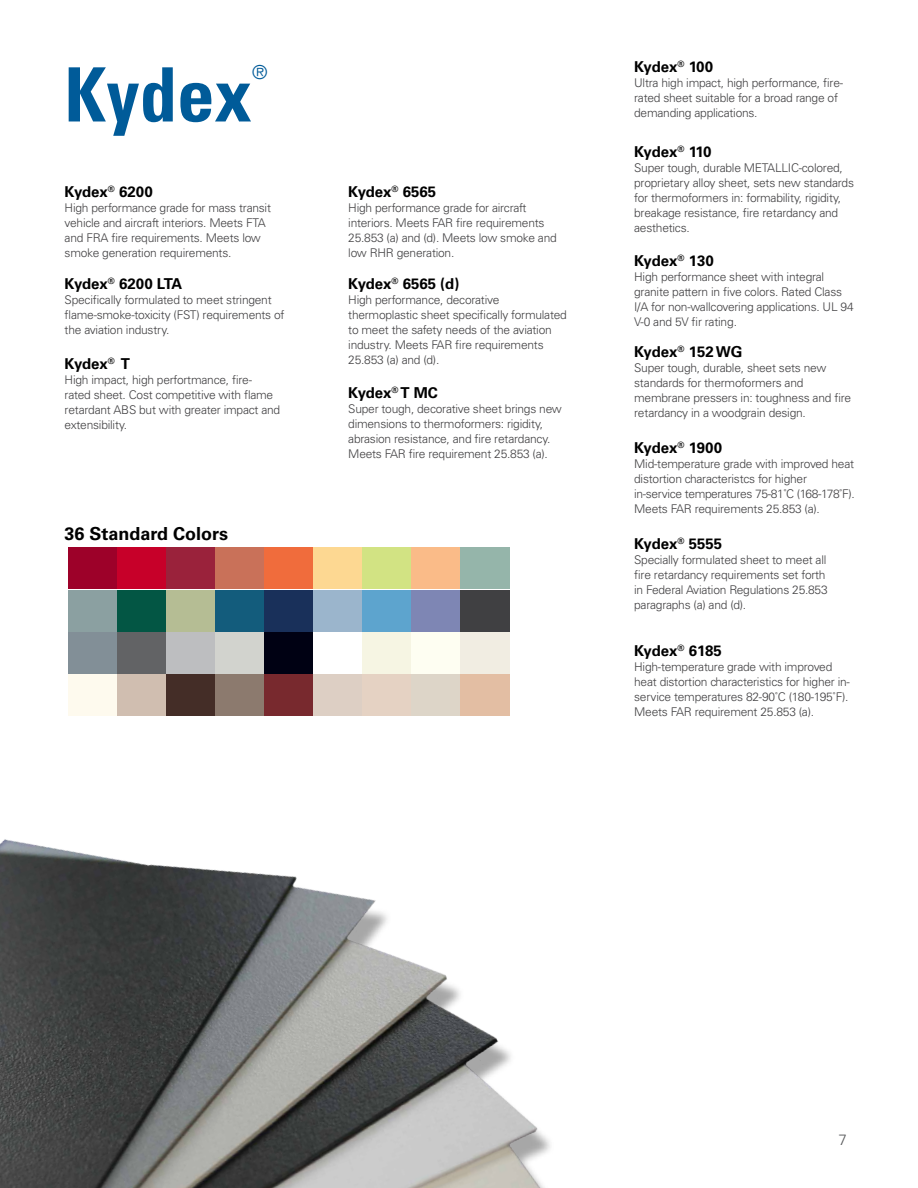
<style>
.page{position:relative;width:918px;height:1188px;background:#fff}
.page>*{position:absolute;margin:0;border:0;box-sizing:border-box;transform-origin:0 0}
.t1{font:700 condensed 75px "Univers LT Std";color:#005b99}
.t2{font:300 19.2px "Univers LT Std";color:#005b99}
.t3{font:700 18px "Univers LT Std";color:#000}
.t4{font:700 15px "Univers LT Std";color:#000}
.t5{font:700 15px "Univers LT Std";letter-spacing:-.03em;color:#000}
.t6{font:300 15px "Univers LT Std";color:#58595b}
.t7{font:300 12px/15px "Univers LT Std";letter-spacing:-.02em;color:#414042}
</style>
<div class="page">
<img style="left:0;top:839px;width:550px;height:349px">
<div style="left:68px;top:548px;width:50px;height:41px;background:#9d0129"></div>
<div style="left:68px;top:632px;width:50px;height:42px;background:#828f97"></div>
<div style="left:68px;top:590px;width:50px;height:42px;background:#8ba0a1"></div>
<div style="left:68px;top:674px;width:50px;height:42px;background:#fefaee"></div>
<div style="left:118px;top:548px;width:49px;height:41px;background:#c70029"></div>
<div style="left:118px;top:632px;width:49px;height:42px;background:#626365"></div>
<div style="left:118px;top:590px;width:49px;height:42px;background:#035644"></div>
<div style="left:118px;top:674px;width:49px;height:42px;background:#d0beb0"></div>
<div style="left:167px;top:548px;width:49px;height:41px;background:#9a223b"></div>
<div style="left:167px;top:632px;width:49px;height:42px;background:#bdbec0"></div>
<div style="left:167px;top:590px;width:49px;height:42px;background:#b5bd94"></div>
<div style="left:167px;top:674px;width:49px;height:42px;background:#442d27"></div>
<div style="left:216px;top:548px;width:49px;height:41px;background:#c97159"></div>
<div style="left:216px;top:632px;width:49px;height:42px;background:#d2d3ce"></div>
<div style="left:216px;top:590px;width:49px;height:42px;background:#135c7c"></div>
<div style="left:216px;top:674px;width:49px;height:42px;background:#8c7a6e"></div>
<div style="left:265px;top:548px;width:49px;height:41px;background:#f06c3c"></div>
<div style="left:265px;top:632px;width:49px;height:42px;background:#000113"></div>
<div style="left:265px;top:590px;width:49px;height:42px;background:#19305a"></div>
<div style="left:265px;top:674px;width:49px;height:42px;background:#78292e"></div>
<div style="left:314px;top:548px;width:49px;height:41px;background:#fdd892"></div>
<div style="left:314px;top:590px;width:49px;height:42px;background:#9bb5cc"></div>
<div style="left:314px;top:674px;width:49px;height:42px;background:#ddcfc4"></div>
<div style="left:363px;top:548px;width:49px;height:41px;background:#d2e383"></div>
<div style="left:363px;top:632px;width:49px;height:42px;background:#f6f5e3"></div>
<div style="left:363px;top:590px;width:49px;height:42px;background:#5da4ce"></div>
<div style="left:363px;top:674px;width:49px;height:42px;background:#e5d2c3"></div>
<div style="left:411px;top:548px;width:49px;height:41px;background:#fabb88"></div>
<div style="left:460px;top:548px;width:49px;height:41px;background:#95b5aa"></div>
<div style="left:411px;top:632px;width:49px;height:42px;background:#fefef2"></div>
<div style="left:460px;top:632px;width:49px;height:42px;background:#f1ede2"></div>
<div style="left:411px;top:590px;width:49px;height:42px;background:#7e86b4"></div>
<div style="left:460px;top:590px;width:49px;height:42px;background:#404042"></div>
<div style="left:411px;top:674px;width:49px;height:42px;background:#ddd5c8"></div>
<div style="left:460px;top:674px;width:49px;height:42px;background:#e3bea3"></div>
<h1 class="t1" style="left:65px;top:49px;width:189px">Kydex</h1>
<h2 class="t2" style="left:252px;top:61px;width:17px">®</h2>
<p class="t4" style="left:65px;top:182px;width:90px">Kydex<sup>®</sup> 6200</p>
<p class="t7" style="left:65px;top:200px;width:208px">High performance grade for mass transit vehicle and aircraft interiors. Meets FTA and FRA fire requirements. Meets low smoke generation requirements.</p>
<p class="t4" style="left:65px;top:275px;width:119px">Kydex<sup>®</sup> 6200 LTA</p>
<p class="t7" style="left:65px;top:292px;width:221px">Specifically formulated to meet stringent flame-smoke-toxicity (FST) requirements of the aviation industry.</p>
<p class="t4" style="left:65px;top:355px;width:67px">Kydex<sup>®</sup> T</p>
<p class="t7" style="left:65px;top:372px;width:217px">High impact, high perfortmance, fire&shy;rated sheet. Cost competitive with flame retardant ABS but with greater impact and extensibility.</p>
<h3 class="t3" style="left:65px;top:523px;width:165px">36 Standard Colors</h3>
<p class="t4" style="left:348px;top:182px;width:89px">Kydex<sup>®</sup> 6565</p>
<p class="t7" style="left:348px;top:200px;width:210px">High performance grade for aircraft interiors. Meets FAR fire requirements 25.853 (a) and (d). Meets low smoke and low RHR generation.</p>
<p class="t4" style="left:348px;top:275px;width:113px">Kydex<sup>®</sup> 6565 (d)</p>
<p class="t7" style="left:348px;top:292px;width:220px">High performance, decorative thermoplastic sheet specifically formulated to meet the safety needs of the aviation industry. Meets FAR fire requirements 25.853 (a) and (d).</p>
<p class="t4" style="left:348px;top:383px;width:91px">Kydex<sup>®</sup> T MC</p>
<p class="t7" style="left:348px;top:401px;width:215px">Super tough, decorative sheet brings new dimensions to thermoformers: rigidity, abrasion resistance, and fire retardancy.<br>Meets FAR fire requirement 25.853 (a).</p>
<p class="t4" style="left:634px;top:58px;width:80px">Kydex<sup>®</sup> 100</p>
<p class="t7" style="left:634px;top:76px;width:210px">Ultra high impact, high performance, fire&shy;rated sheet suitable for a broad range of demanding applications.</p>
<p class="t5" style="left:634px;top:143px;width:79px">Kydex<sup>®</sup> 110</p>
<p class="t7" style="left:634px;top:160px;width:221px">Super tough, durable METALLIC-colored, proprietary alloy sheet, sets new standards for thermoformers in: formability, rigidity, breakage resistance, fire retardancy and aesthetics.</p>
<p class="t4" style="left:634px;top:252px;width:81px">Kydex<sup>®</sup> 130</p>
<p class="t7" style="left:634px;top:270px;width:221px">High performance sheet with integral granite pattern in five colors. Rated Class I/A for non-wallcovering applications. UL 94<br>V-0 and 5V fir rating.</p>
<p class="t4" style="left:634px;top:343px;width:110px">Kydex<sup>®</sup> 152 WG</p>
<p class="t7" style="left:634px;top:360px;width:218px">Super tough, durable, sheet sets new standards for thermoformers and membrane pressers in: toughness and fire retardancy in a woodgrain design.</p>
<p class="t4" style="left:634px;top:439px;width:89px">Kydex<sup>®</sup> 1900</p>
<p class="t7" style="left:634px;top:456px;width:222px">Mid-temperature grade with improved heat distortion characteristcs for higher in-service temperatures 75-81˚C (168-178˚F).<br>Meets FAR requirements 25.853 (a).</p>
<p class="t4" style="left:634px;top:535px;width:89px">Kydex<sup>®</sup> 5555</p>
<p class="t7" style="left:634px;top:552px;width:195px">Specially formulated sheet to meet all fire retardancy requirements set forth in Federal Aviation Regulations 25.853 paragraphs (a) and (d).</p>
<p class="t4" style="left:634px;top:642px;width:89px">Kydex<sup>®</sup> 6185</p>
<p class="t7" style="left:634px;top:660px;width:217px">High-temperature grade with improved heat distortion characteristics for higher in&shy;service temperatures 82-90˚C (180-195˚F).<br>Meets FAR requirement 25.853 (a).</p>
<p class="t6" style="left:838px;top:1131px;width:10px">7</p>
</div>
